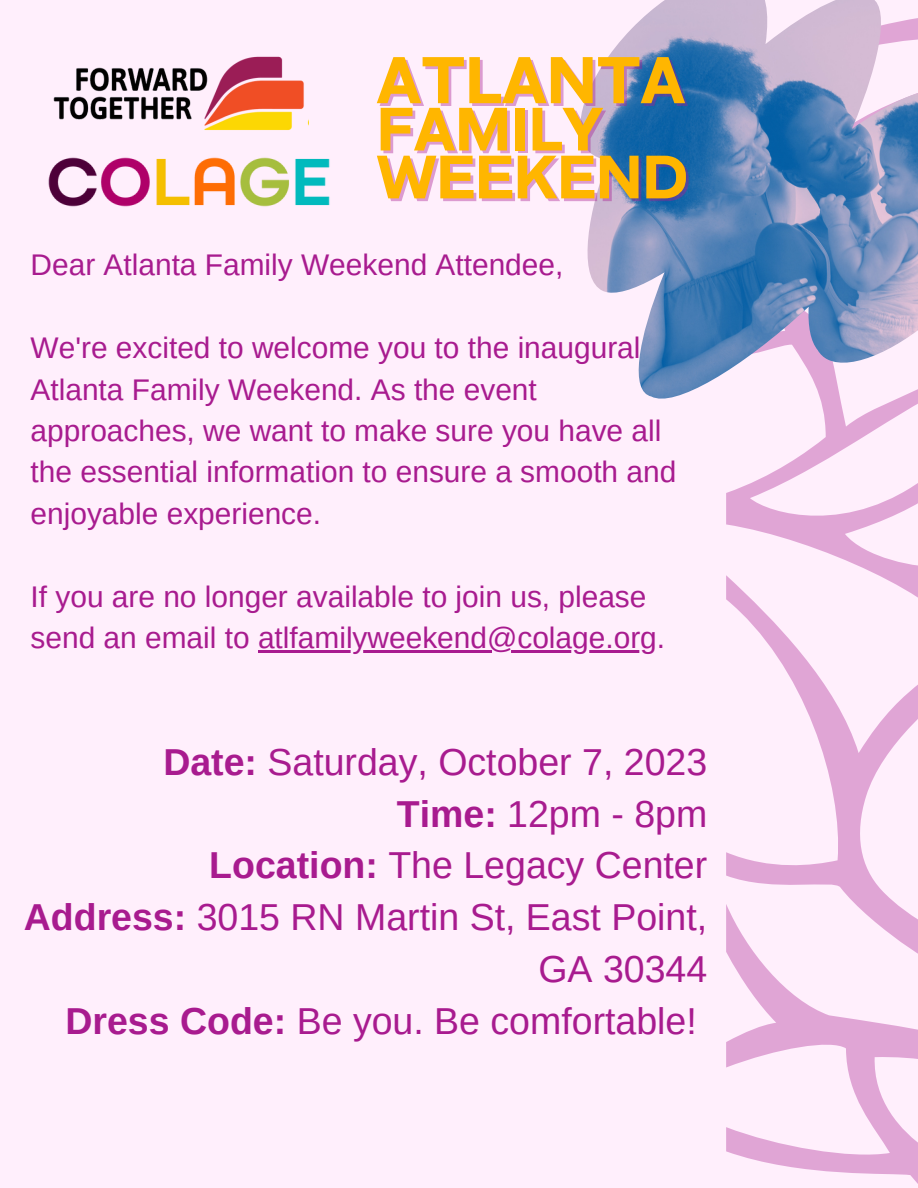
<style>
.page{position:relative;width:918px;height:1188px;background:#ffeffc}
.page>*{position:absolute;margin:0;border:0;box-sizing:border-box;transform-origin:0 0}
.t1{font:63.15px "Cy Grotesk Key Demi";color:#ffb600}
.t2{font:58.5px "Cy Grotesk Key Demi";color:#ffb600}
.t3{font:37.5px/51.8px "Arimo";color:#a81b8f;text-align:right}
.t4{font:29.85px/41.4px "Arimo";color:#a81b8f}
.s1{font-weight:700}
</style>
<div class="page">
<svg style="left:726px;top:421px;width:192px;height:763px"></svg>
<img style="left:580px;top:0;width:338px;height:421px">
<hr style="left:258px;top:651px;width:399px;height:2px;background:#a81b8f">
<img style="left:53px;top:56px;width:256px;height:75px">
<img style="left:48px;top:157px;width:282px;height:50px">
<p class="t1" style="left:377px;top:40px;width:310px">ATLANTA</p>
<p class="t2" style="left:377px;top:92px;width:228px">FAMILY</p>
<p class="t2" style="left:377px;top:140px;width:312px">WEEKEND</p>
<p class="t4" style="left:31px;top:244px;width:534px">Dear Atlanta Family Weekend Attendee,</p>
<p class="t4" style="left:31px;top:327px;width:647px">We're excited to welcome you to the inaugural Atlanta Family Weekend. As the event approaches, we want to make sure you have all the essential information to ensure a smooth and enjoyable experience.</p>
<p class="t4" style="left:31px;top:576px;width:636px">If you are no longer available to join us, please send an email to atlfamilyweekend@colage.org.</p>
<p class="t3" style="left:163px;top:736px;width:545px"><span class="s1">Date:</span> Saturday, October 7, 2023</p>
<p class="t3" style="left:397px;top:788px;width:312px"><span class="s1">Time:</span> 12pm - 8pm</p>
<p class="t3" style="left:209px;top:839px;width:500px"><span class="s1">Location:</span> The Legacy Center</p>
<p class="t3" style="left:24px;top:891px;width:685px"><span class="s1">Address:</span> 3015 RN Martin St, East Point,<br>GA 30344</p>
<p class="t3" style="left:65px;top:995px;width:633px"><span class="s1">Dress Code:</span> Be you. Be comfortable!</p>
</div>
